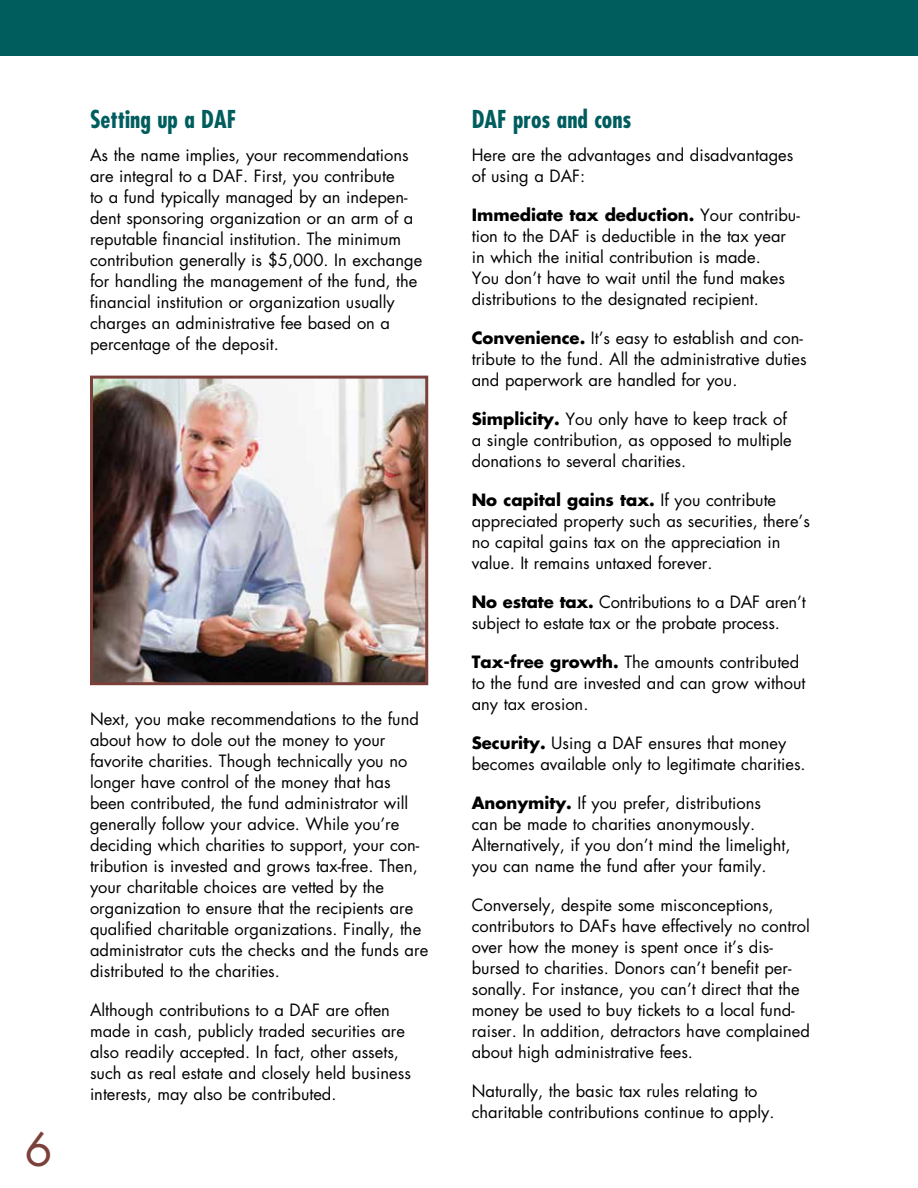
<style>
.page{position:relative;width:918px;height:1188px;background:#fff}
.page>*{position:absolute;margin:0;border:0;box-sizing:border-box;transform-origin:0 0}
.t1{font:45px "Futura Std";color:#7b4039}
.t2{font:700 condensed 24px "Futura Std";color:#005d5e}
.t3{font:16.5px/21px "Futura Std";color:#000}
.s1{font-weight:700}
</style>
<div class="page">
<div style="left:0;top:0;width:918px;height:55px;background:#005d5e"></div>
<img style="left:94px;top:380px;width:330px;height:301px">
<div style="left:90px;top:376px;width:338px;height:309px;border:3px solid #7b4039"></div>
<h2 class="t2" style="left:90px;top:104px;width:148px">Setting up a DAF</h2>
<p class="t3" style="left:90px;top:144px;width:334px">As the name implies, your recommendations are integral to a DAF. First, you contribute<br>to a fund typically managed by an indepen&shy;dent sponsoring organization or an arm of a reputable financial institution. The minimum contribution generally is $5,000. In exchange for handling the management of the fund, the financial institution or organization usually charges an administrative fee based on a percentage of the deposit.</p>
<h1 class="t1" style="left:25px;top:1120px;width:29px">6</h1>
<p class="t3" style="left:90px;top:708px;width:340px">Next, you make recommendations to the fund about how to dole out the money to your favorite charities. Though technically you no longer have control of the money that has been contributed, the fund administrator will generally follow your advice. While you’re deciding which charities to support, your con&shy;tribution is invested and grows tax-free. Then, your charitable choices are vetted by the organization to ensure that the recipients are qualified charitable organizations. Finally, the administrator cuts the checks and the funds are distributed to the charities.</p>
<p class="t3" style="left:90px;top:1000px;width:322px">Although contributions to a DAF are often made in cash, publicly traded securities are also readily accepted. In fact, other assets, such as real estate and closely held business interests, may also be contributed.</p>
<h2 class="t2" style="left:472px;top:104px;width:161px">DAF pros and cons</h2>
<p class="t3" style="left:472px;top:144px;width:323px">Here are the advantages and disadvantages of using a DAF:</p>
<p class="t3" style="left:472px;top:204px;width:330px"><span class="s1">Immediate tax deduction.</span> Your contribu&shy;tion to the DAF is deductible in the tax year in which the initial contribution is made.<br>You don’t have to wait until the fund makes distributions to the designated recipient.</p>
<p class="t3" style="left:472px;top:327px;width:337px"><span class="s1">Convenience.</span> It’s easy to establish and con&shy;tribute to the fund. All the administrative duties and paperwork are handled for you.</p>
<p class="t3" style="left:472px;top:408px;width:322px"><span class="s1">Simplicity.</span> You only have to keep track of a single contribution, as opposed to multiple donations to several charities.</p>
<p class="t3" style="left:472px;top:489px;width:340px"><span class="s1">No capital gains tax.</span> If you contribute appreciated property such as securities, there’s no capital gains tax on the appreciation in value. It remains untaxed forever.</p>
<p class="t3" style="left:472px;top:592px;width:336px"><span class="s1">No estate tax.</span> Contributions to a DAF aren’t subject to estate tax or the probate process.</p>
<p class="t3" style="left:472px;top:652px;width:335px"><span class="s1">Tax-free growth.</span> The amounts contributed to the fund are invested and can grow without any tax erosion.</p>
<p class="t3" style="left:472px;top:733px;width:335px"><span class="s1">Security.</span> Using a DAF ensures that money becomes available only to legitimate charities.</p>
<p class="t3" style="left:472px;top:793px;width:320px"><span class="s1">Anonymity.</span> If you prefer, distributions can be made to charities anonymously.<br>Alternatively, if you don’t mind the limelight, you can name the fund after your family.</p>
<p class="t3" style="left:472px;top:895px;width:340px">Conversely, despite some misconceptions, contributors to DAFs have effectively no control over how the money is spent once it’s dis&shy;bursed to charities. Donors can’t benefit per&shy;sonally. For instance, you can’t direct that the money be used to buy tickets to a local fund&shy;raiser. In addition, detractors have complained about high administrative fees.</p>
<p class="t3" style="left:472px;top:1081px;width:304px">Naturally, the basic tax rules relating to charitable contributions continue to apply.</p>
</div>
